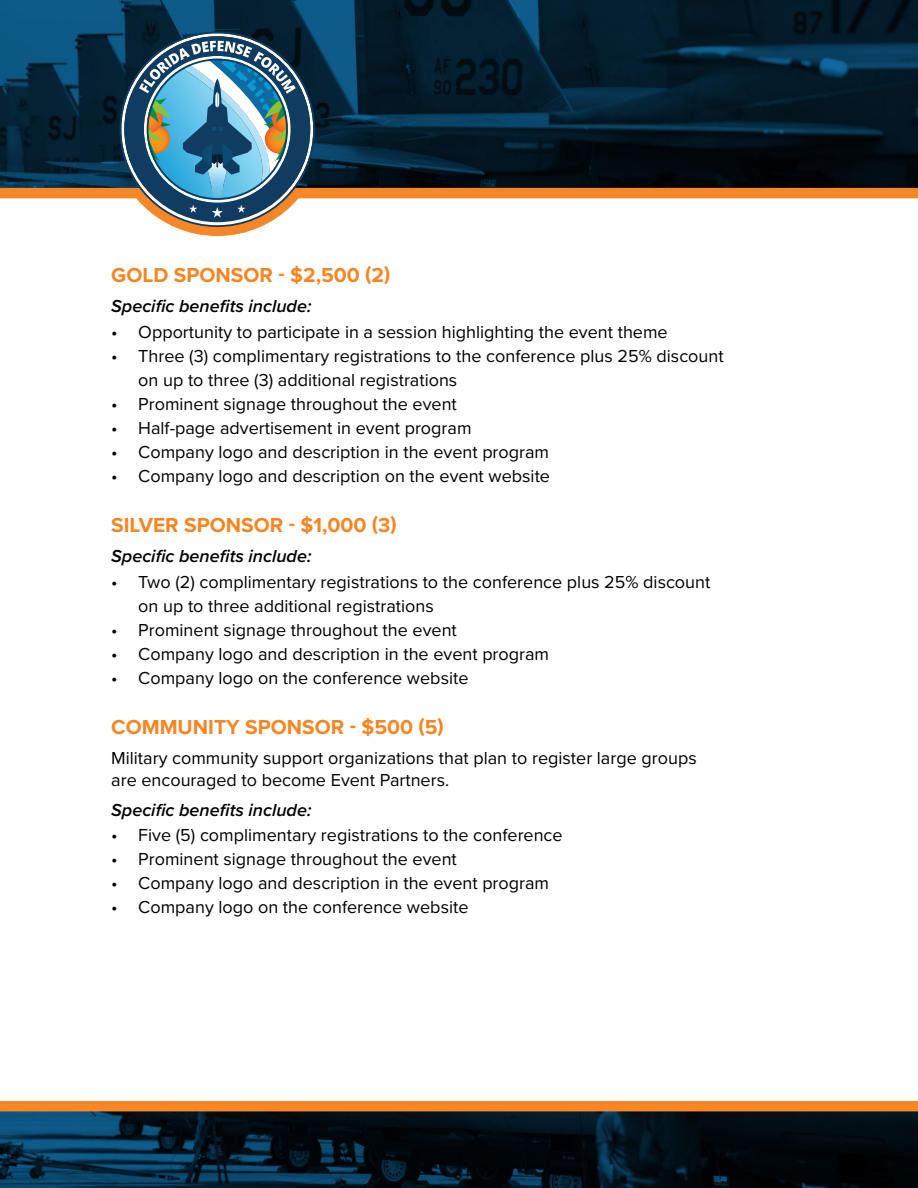
<style>
.page{position:relative;width:918px;height:1188px;background:#fff}
.page>*{position:absolute;margin:0;border:0;box-sizing:border-box;transform-origin:0 0}
.t1{font:700 21px "Proxima Nova";color:#f68624}
.t2{font:18px/24px "Proxima Nova";color:#000}
.t3{font:italic 600 18px "Proxima Nova";color:#000}
</style>
<div class="page">
<img style="left:0;top:0;width:918px;height:188px">
<div style="left:0;top:188px;width:918px;height:10px;background:#f68626"></div>
<svg style="left:120px;top:32px;width:195px;height:195px"></svg>
<img style="left:0;top:1111px;width:918px;height:77px">
<div style="left:0;top:1101px;width:918px;height:10px;background:#f68626"></div>
<p class="t1" style="left:111px;top:260px;width:281px">GOLD SPONSOR - $2,500 (2)</p>
<p class="t3" style="left:111px;top:293px;width:202px">Specific benefits include:</p>
<p class="t2" style="left:111px;top:319px;width:558px">• Opportunity to participate in a session highlighting the event theme</p>
<p class="t2" style="left:138px;top:343px;width:587px;text-indent:-27px">• Three (3) complimentary registrations to the conference plus 25% discount on up to three (3) additional registrations</p>
<p class="t2" style="left:111px;top:391px;width:347px">• Prominent signage throughout the event</p>
<p class="t2" style="left:111px;top:415px;width:362px">• Half-page advertisement in event program</p>
<p class="t2" style="left:111px;top:439px;width:439px">• Company logo and description in the event program</p>
<p class="t2" style="left:111px;top:463px;width:440px">• Company logo and description on the event website</p>
<p class="t1" style="left:111px;top:510px;width:287px">SILVER SPONSOR - $1,000 (3)</p>
<p class="t3" style="left:111px;top:543px;width:202px">Specific benefits include:</p>
<p class="t2" style="left:138px;top:569px;width:574px;text-indent:-27px">• Two (2) complimentary registrations to the conference plus 25% discount on up to three additional registrations</p>
<p class="t2" style="left:111px;top:617px;width:347px">• Prominent signage throughout the event</p>
<p class="t2" style="left:111px;top:641px;width:439px">• Company logo and description in the event program</p>
<p class="t2" style="left:111px;top:665px;width:359px">• Company logo on the conference website</p>
<p class="t1" style="left:111px;top:712px;width:334px">COMMUNITY SPONSOR - $500 (5)</p>
<p class="t2" style="left:111px;top:745px;width:587px">Military community support organizations that plan to register large groups</p>
<p class="t2" style="left:111px;top:767px;width:339px">are encouraged to become Event Partners.</p>
<p class="t3" style="left:111px;top:796px;width:202px">Specific benefits include:</p>
<p class="t2" style="left:111px;top:823px;width:453px">• Five (5) complimentary registrations to the conference</p>
<p class="t2" style="left:111px;top:847px;width:347px">• Prominent signage throughout the event</p>
<p class="t2" style="left:111px;top:871px;width:439px">• Company logo and description in the event program</p>
<p class="t2" style="left:111px;top:895px;width:359px">• Company logo on the conference website</p>
</div>
